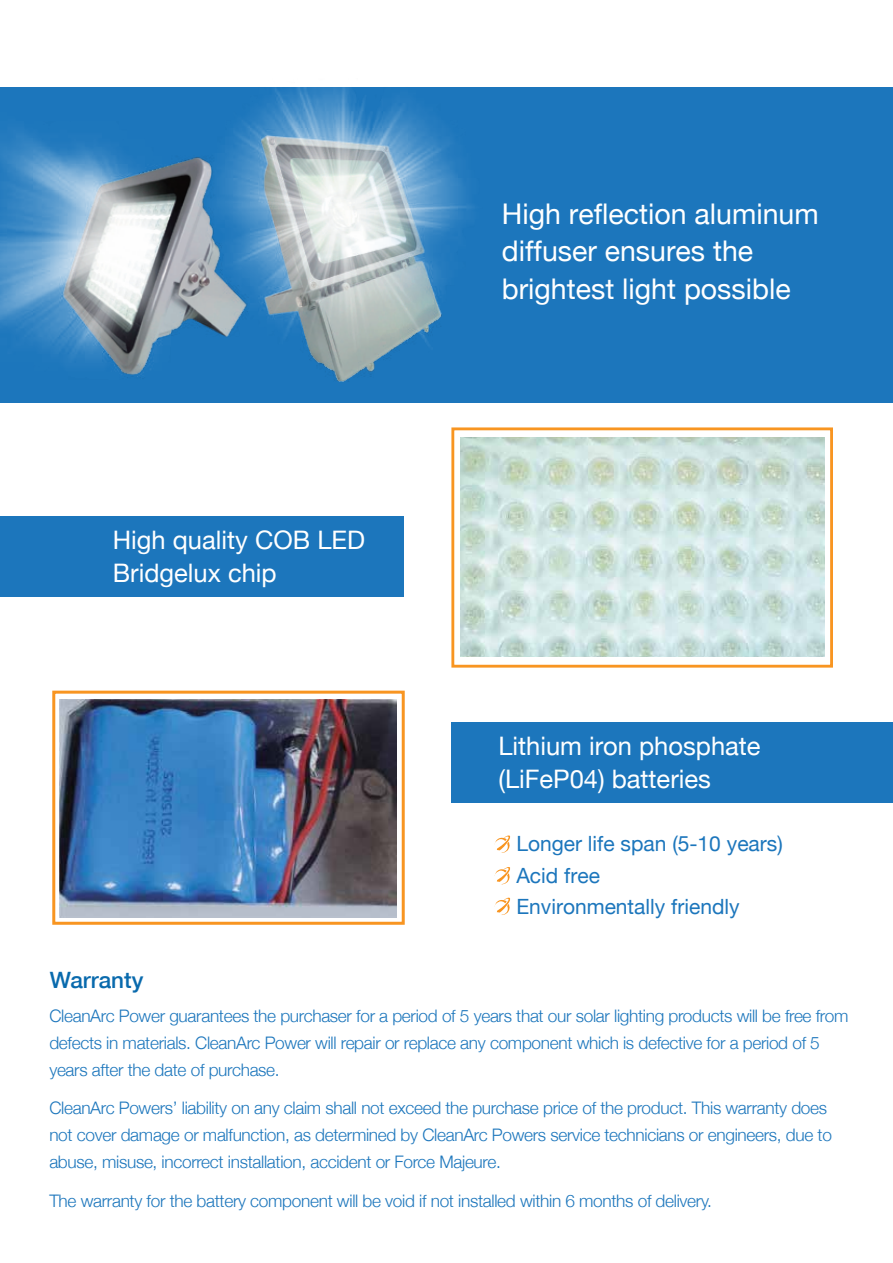
<style>
.page{position:relative;width:893px;height:1263px;background:#fff}
.page>*{position:absolute;margin:0;border:0;box-sizing:border-box;transform-origin:0 0}
.t1{font:28.5px/37.5px "Helvetica Neue";color:#fff}
.t2{font:25.5px/33px "Helvetica Neue";color:#fff}
.t3{font:500 22.5px "Helvetica Neue";color:#096aad}
.t4{font:21px/31.5px "Helvetica Neue";color:#1c76bc}
.t5{font:300 17.25px/27px "Helvetica Neue";letter-spacing:-.02em;color:#1c76bc}
</style>
<div class="page">
<div style="left:52px;top:691px;width:353px;height:234px;border:3px solid #f89521"></div>
<div style="left:451px;top:722px;width:441px;height:81px;background:#1c76bc"></div>
<div style="left:0;top:516px;width:404px;height:81px;background:#1c76bc"></div>
<svg style="left:494px;top:835px;width:17px;height:18px"></svg>
<svg style="left:494px;top:867px;width:17px;height:18px"></svg>
<svg style="left:494px;top:897px;width:17px;height:18px"></svg>
<div style="left:0;top:87px;width:893px;height:315px;background:#1c76bc"></div>
<img style="left:259px;top:87px;width:215px;height:294px">
<img style="left:0;top:112px;width:264px;height:269px">
<img style="left:460px;top:437px;width:364px;height:220px">
<img style="left:60px;top:699px;width:336px;height:218px">
<div style="left:451px;top:427px;width:382px;height:241px;border:3px solid #f89521"></div>
<h2 class="t2" style="left:113px;top:523px;width:254px">High quality COB LED<br>Bridgelux chip</h2>
<h1 class="t1" style="left:502px;top:194px;width:318px">High reflection aluminum diffuser ensures the brightest light possible</h1>
<h2 class="t2" style="left:498px;top:729px;width:264px">Lithium iron phosphate (LiFeP04) batteries</h2>
<p class="t4" style="left:516px;top:827px;width:268px">Longer life span (5-10 years)<br>Acid free<br>Environmentally friendly</p>
<h3 class="t3" style="left:50px;top:966px;width:95px">Warranty</h3>
<p class="t5" style="left:49px;top:1002px;width:800px">CleanArc Power guarantees the purchaser for a period of 5 years that our solar lighting products will be free from defects in materials. CleanArc Power will repair or replace any component which is defective for a period of 5 years after the date of purchase.</p>
<p class="t5" style="left:49px;top:1093px;width:784px">CleanArc Powers’ liability on any claim shall not exceed the purchase price of the product. This warranty does not cover damage or malfunction, as determined by CleanArc Powers service technicians or engineers, due to abuse, misuse, incorrect installation, accident or Force Majeure.</p>
<p class="t5" style="left:49px;top:1186px;width:664px">The warranty for the battery component will be void if not installed within 6 months of delivery.</p>
</div>
